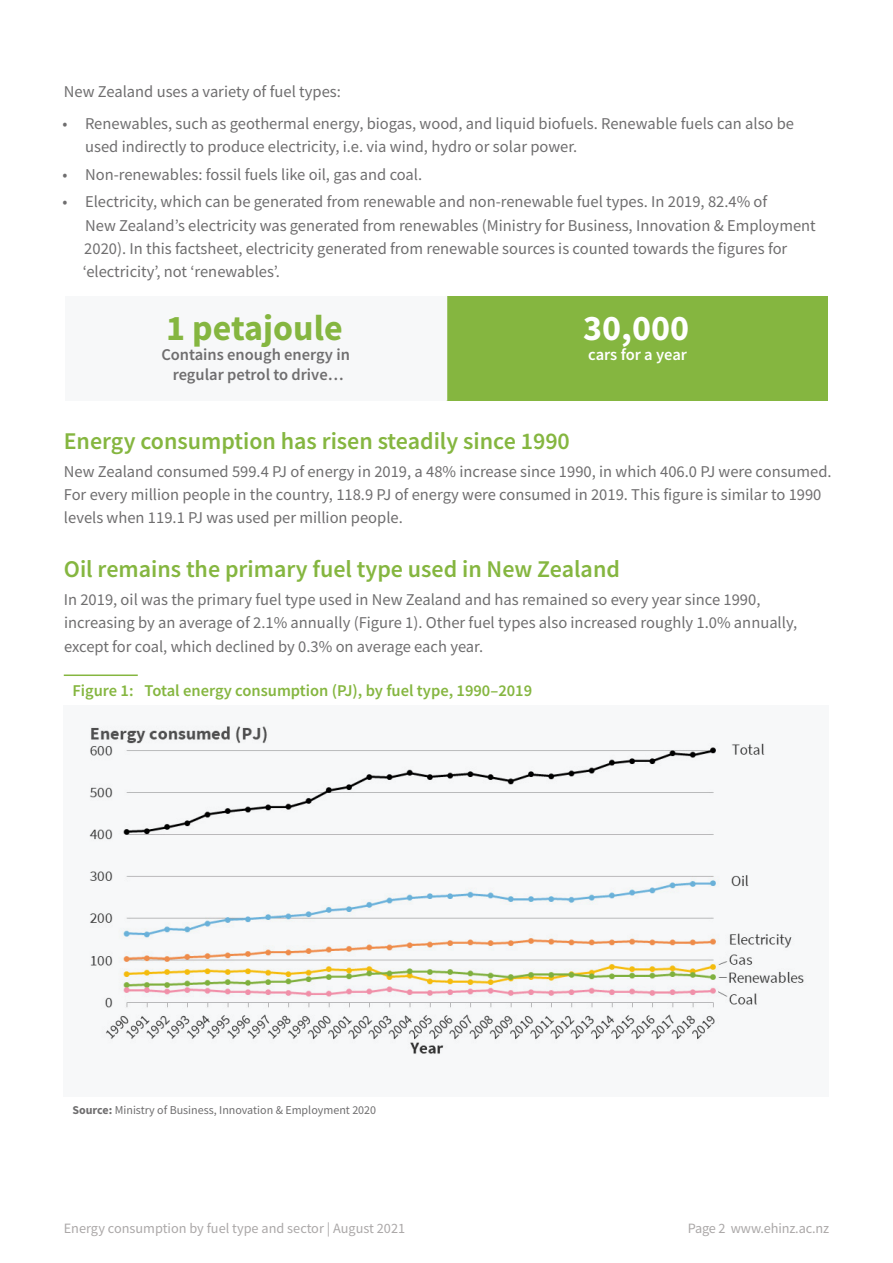
<style>
.page{position:relative;width:893px;height:1263px;background:#fff}
.page>*{position:absolute;margin:0;border:0;box-sizing:border-box;transform-origin:0 0}
.t1{font:700 36px "Source Sans Pro";color:#85b640}
.t2{font:700 36px "Source Sans Pro";color:#fff}
.t3{font:600 24px "Source Sans Pro";color:#85b640}
.t4{font:16.5px/23.2px "Source Sans Pro";color:#6f6e6f}
.t5{font:600 16.5px "Source Sans Pro";color:#85b640}
.t6{font:600 16.5px/19.8px "Source Sans Pro";color:#6f6e6f;text-align:center}
.t7{font:600 16.5px "Source Sans Pro";letter-spacing:-.005em;color:#fff}
.t8{font:14.25px "Source Sans Pro";color:#aba8a8}
.t9{font:12px "Source Sans Pro";color:#6f6e6f}
.s1{font-weight:700}
</style>
<div class="page">
<div style="left:65px;top:296px;width:381px;height:105px;background:#f7f8f9"></div>
<div style="left:446px;top:296px;width:382px;height:105px;background:#85b640"></div>
<hr style="left:446px;top:296px;width:1px;height:105px;background:#f7f8f9">
<div style="left:64px;top:705px;width:765px;height:391px;background:#f7f8f9"></div>
<hr style="left:64px;top:674px;width:74px;height:2px;background:#85b640">
<img style="left:89px;top:726px;width:715px;height:328px">
<p class="t4" style="left:64px;top:80px;width:279px">New Zealand uses a variety of fuel types:</p>
<p class="t4" style="left:85px;top:112px;width:710px;text-indent:-23px">• Renewables, such as geothermal energy, biogas, wood, and liquid biofuels. Renewable fuels can also be used indirectly to produce electricity, i.e. via wind, hydro or solar power.</p>
<p class="t4" style="left:63px;top:163px;width:361px">• Non-renewables: fossil fuels like oil, gas and coal.</p>
<p class="t4" style="left:83px;top:190px;width:734px;text-indent:-20px">• Electricity, which can be generated from renewable and non-renewable fuel types. In 2019, 82.4% of<br>New Zealand’s electricity was generated from renewables (Ministry for Business, Innovation &amp; Employment 2020). In this factsheet, electricity generated from renewable sources is counted towards the figures for ‘electricity’, not ‘renewables’.</p>
<h1 class="t1" style="left:166px;top:304px;width:178px">1 petajoule</h1>
<p class="t6" style="left:161px;top:344px;width:190px">Contains enough energy in regular petrol to drive…</p>
<h1 class="t2" style="left:583px;top:304px;width:107px">30,000</h1>
<p class="t7" style="left:588px;top:343px;width:100px">cars for a year</p>
<h2 class="t3" style="left:64px;top:425px;width:508px">Energy consumption has risen steadily since 1990</h2>
<p class="t4" style="left:64px;top:459px;width:769px">New Zealand consumed 599.4 PJ of energy in 2019, a 48% increase since 1990, in which 406.0 PJ were consumed.<br>For every million people in the country, 118.9 PJ of energy were consumed in 2019. This figure is similar to 1990 levels when 119.1 PJ was used per million people.</p>
<h2 class="t3" style="left:64px;top:554px;width:558px">Oil remains the primary fuel type used in New Zealand</h2>
<p class="t4" style="left:64px;top:588px;width:735px">In 2019, oil was the primary fuel type used in New Zealand and has remained so every year since 1990, increasing by an average of 2.1% annually (Figure 1). Other fuel types also increased roughly 1.0% annually, except for coal, which declined by 0.3% on average each year.</p>
<p class="t5" style="left:72px;top:680px;width:461px">Figure 1: Total energy consumption (PJ), by fuel type, 1990–2019</p>
<p class="t9" style="left:72px;top:1102px;width:305px"><span class="s1">Source:</span> Ministry of Business, Innovation &amp; Employment 2020</p>
<p class="t8" style="left:64px;top:1219px;width:343px">Energy consumption by fuel type and sector | August 2021</p>
<p class="t8" style="left:688px;top:1219px;width:143px">Page 2 www.ehinz.ac.nz</p>
</div>
